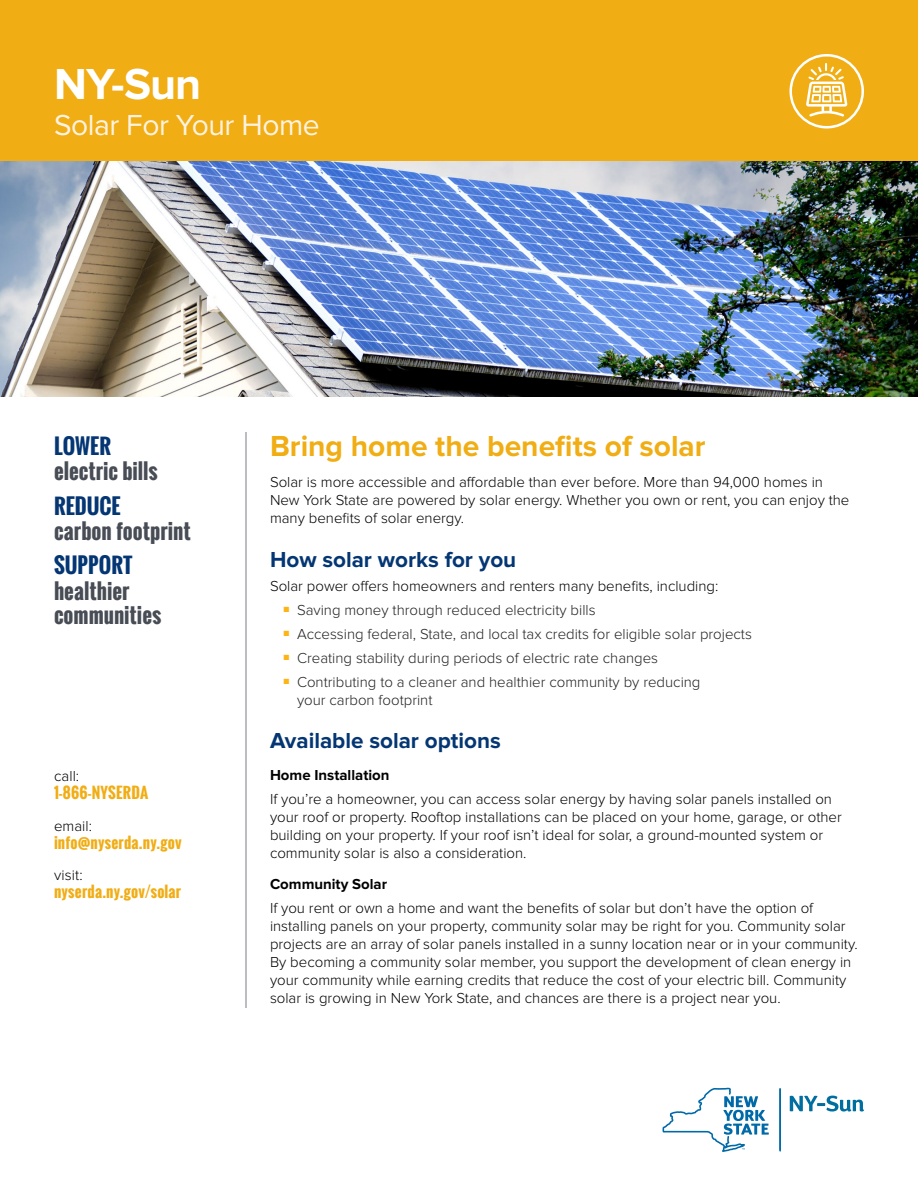
<style>
.page{position:relative;width:918px;height:1188px;background:#fff}
.page>*{position:absolute;margin:0;border:0;box-sizing:border-box;transform-origin:0 0}
.t1{font:700 45px "Proxima Nova";color:#fff}
.Headline{font:700 30px "Proxima Nova";color:#f1ad14}
.t2{font:30px "Proxima Nova";letter-spacing:-.015em;color:#fef3e2}
.Sub_1_-_Match_Header{font:700 22.5px "Proxima Nova";color:#043673}
.Left_Nav_2{font:700 21px/24px "Oswald";color:#474c55}
.Left_Nav_1{font:700 21px "Oswald";letter-spacing:.005em;color:#043673}
.Body{font:300 15px/18px "Proxima Nova";color:#000}
.t3{font:300 15px/18px "Proxima Nova";color:#222121}
.contact_info{font:700 15px "Oswald";letter-spacing:.015em;color:#f1ad14}
.Sub_2{font:700 15px "Proxima Nova";color:#000}
.call_visit_email{font:300 15px "Proxima Nova";letter-spacing:.005em;color:#000}
</style>
<div class="page">
<img style="left:0;top:160px;width:918px;height:236px">
<div style="left:0;top:0;width:918px;height:160px;background:#f1ad14"></div>
<svg style="left:789px;top:54px;width:75px;height:75px"></svg>
<hr style="left:246px;top:432px;width:1px;height:576px;background:#797d82">
<hr style="left:779px;top:1088px;width:2px;height:63px;background:#006e9f">
<svg style="left:790px;top:1096px;width:74px;height:16px"></svg>
<svg style="left:663px;top:1088px;width:106px;height:64px"></svg>
<hr style="left:779px;top:1089px;width:2px;height:63px;background:#0069a7">
<p class="t1" style="left:54px;top:58px;width:149px">NY-Sun</p>
<p class="t2" style="left:54px;top:108px;width:267px">Solar For Your Home</p>
<p class="Left_Nav_1" style="left:54px;top:430px;width:59px">LOWER</p>
<p class="Left_Nav_2" style="left:54px;top:460px;width:105px">electric bills</p>
<p class="Left_Nav_1" style="left:54px;top:490px;width:68px">REDUCE</p>
<p class="Left_Nav_2" style="left:54px;top:519px;width:138px">carbon footprint</p>
<p class="Left_Nav_1" style="left:54px;top:550px;width:80px">SUPPORT</p>
<p class="Left_Nav_2" style="left:54px;top:579px;width:109px">healthier communities</p>
<p class="call_visit_email" style="left:54px;top:768px;width:27px">call:</p>
<p class="contact_info" style="left:54px;top:782px;width:96px">1-866-NYSERDA</p>
<p class="call_visit_email" style="left:54px;top:817px;width:40px">email:</p>
<p class="contact_info" style="left:54px;top:831px;width:129px">info@nyserda.ny.gov</p>
<p class="call_visit_email" style="left:54px;top:867px;width:30px">visit:</p>
<p class="contact_info" style="left:54px;top:881px;width:129px">nyserda.ny.gov/solar</p>
<p class="Headline" style="left:270px;top:428px;width:437px">Bring home the benefits of solar</p>
<p class="Body" style="left:270px;top:473px;width:581px">Solar is more accessible and affordable than ever before. More than 94,000 homes in<br>New York State are powered by solar energy. Whether you own or rent, you can enjoy the many benefits of solar energy.</p>
<p class="Sub_1_-_Match_Header" style="left:270px;top:546px;width:248px">How solar works for you</p>
<p class="Body" style="left:270px;top:577px;width:450px">Solar power offers homeowners and renters many benefits, including:</p>
<p class="t3" style="left:284px;top:601px;width:314px"><sup>■</sup> Saving money through reduced electricity bills</p>
<p class="t3" style="left:284px;top:625px;width:470px"><sup>■</sup> Accessing federal, State, and local tax credits for eligible solar projects</p>
<p class="t3" style="left:284px;top:649px;width:376px"><sup>■</sup> Creating stability during periods of electric rate changes</p>
<p class="t3" style="left:297px;top:673px;width:405px;text-indent:-14px"><sup>■</sup> Contributing to a cleaner and healthier community by reducing your carbon footprint</p>
<p class="Sub_1_-_Match_Header" style="left:270px;top:728px;width:232px">Available solar options</p>
<p class="Sub_2" style="left:270px;top:766px;width:121px">Home Installation</p>
<p class="Body" style="left:270px;top:790px;width:573px">If you’re a homeowner, you can access solar energy by having solar panels installed on your roof or property. Rooftop installations can be placed on your home, garage, or other building on your property. If your roof isn’t ideal for solar, a ground-mounted system or community solar is also a consideration.</p>
<p class="Sub_2" style="left:270px;top:876px;width:119px">Community Solar</p>
<p class="Body" style="left:270px;top:899px;width:589px">If you rent or own a home and want the benefits of solar but don’t have the option of installing panels on your property, community solar may be right for you. Community solar projects are an array of solar panels installed in a sunny location near or in your community.<br>By becoming a community solar member, you support the development of clean energy in your community while earning credits that reduce the cost of your electric bill. Community solar is growing in New York State, and chances are there is a project near you.</p>
</div>
